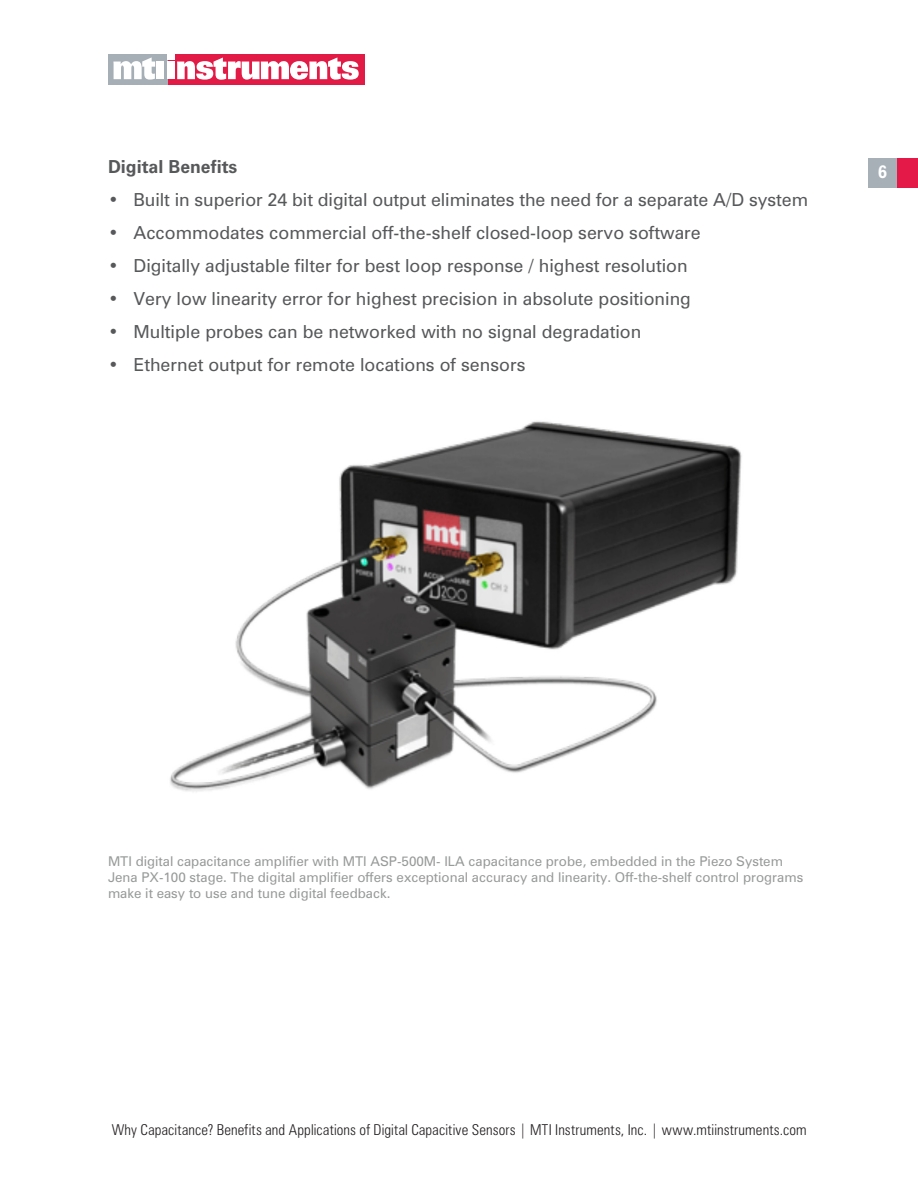
<style>
.page{position:relative;width:918px;height:1188px;background:#fff}
.page>*{position:absolute;margin:0;border:0;box-sizing:border-box;transform-origin:0 0}
.Bullet_List{font:18px "Zurich BT";color:#57585a}
.Body{font:700 18px "Zurich BT";color:#57585a}
.t1{font:700 18px "Zurich BT";color:#fff;scale:.9 1}
.t2{font:300 condensed 15px "Zurich BT";letter-spacing:.01em;color:#231f20}
.t3{font:13.5px/16.2px "Zurich BT";color:#989999}
</style>
<div class="page">
<div style="left:168px;top:54px;width:197px;height:31px;background:#e11a46"></div>
<div style="left:108px;top:54px;width:60px;height:31px;background:#a6afb6"></div>
<svg style="left:113px;top:57px;width:42px;height:23px"></svg>
<div style="left:156px;top:62px;width:8px;height:17px;background:#fff"></div>
<svg style="left:168px;top:54px;width:191px;height:26px"></svg>
<div style="left:868px;top:158px;width:30px;height:30px;background:#a7b0b7"></div>
<div style="left:898px;top:158px;width:20px;height:30px;background:#e41948"></div>
<img style="left:170px;top:421px;width:572px;height:371px">
<p class="Body" style="left:108px;top:155px;width:131px">Digital Benefits</p>
<p class="t1" style="left:878px;top:161px;width:11px">6</p>
<p class="Bullet_List" style="left:108px;top:188px;width:702px">• Built in superior 24 bit digital output eliminates the need for a separate A/D system</p>
<p class="Bullet_List" style="left:108px;top:221px;width:594px">• Accommodates commercial off-the-shelf closed-loop servo software</p>
<p class="Bullet_List" style="left:108px;top:254px;width:581px">• Digitally adjustable filter for best loop response / highest resolution</p>
<p class="Bullet_List" style="left:108px;top:287px;width:584px">• Very low linearity error for highest precision in absolute positioning</p>
<p class="Bullet_List" style="left:108px;top:320px;width:535px">• Multiple probes can be networked with no signal degradation</p>
<p class="Bullet_List" style="left:108px;top:353px;width:419px">• Ethernet output for remote locations of sensors</p>
<p class="t3" style="left:108px;top:853px;width:697px">MTI digital capacitance amplifier with MTI ASP-500M- ILA capacitance probe, embedded in the Piezo System<br>Jena PX-100 stage. The digital amplifier offers exceptional accuracy and linearity. Off-the-shelf control programs make it easy to use and tune digital feedback.</p>
<p class="t2" style="left:112px;top:1120px;width:697px">Why Capacitance? Benefits and Applications of Digital Capacitive Sensors | MTI Instruments, Inc. | www.mtiinstruments.com</p>
</div>
